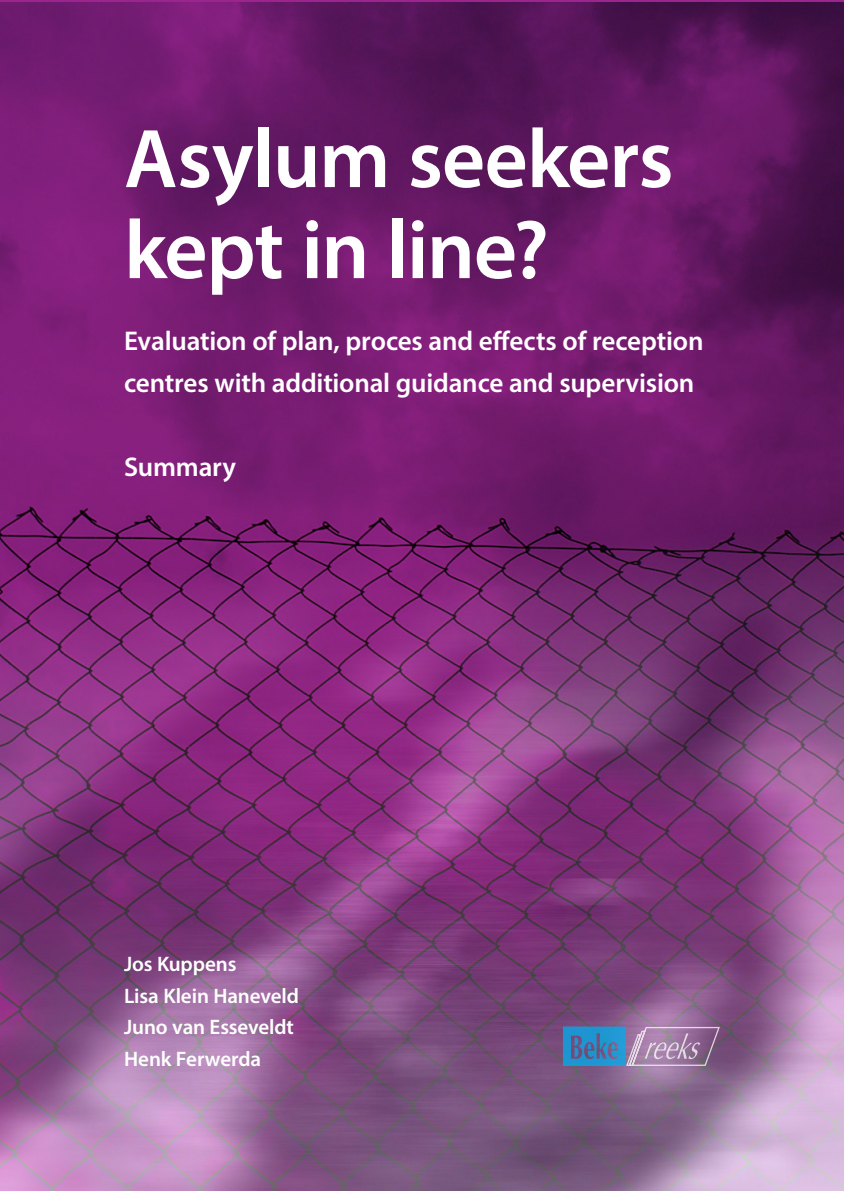
<style>
.page{position:relative;width:844px;height:1191px;background:#fff}
.page>*{position:absolute;margin:0;border:0;box-sizing:border-box;transform-origin:0 0}
.t1{font:600 84px "Myriad Pro";letter-spacing:-.015em;color:#fff}
.t2{font:600 27.12px "Myriad Pro";letter-spacing:-.005em;color:#fff}
.t3{font:600 21px "Myriad Pro";letter-spacing:-.005em;color:#fff}
</style>
<div class="page">
<svg style="left:0;top:0;width:843px;height:485px;background:#6c1969"></svg>
<img style="left:0;top:485px;width:843px;height:706px">
<svg style="left:562px;top:1026px;width:157px;height:40px;background:#7686b1"></svg>
<p class="t1" style="left:124px;top:105px;width:550px">Asylum seekers</p>
<p class="t1" style="left:124px;top:196px;width:426px">kept in line?</p>
<p class="t2" style="left:124px;top:323px;width:580px">Evaluation of plan, proces and effects of reception</p>
<p class="t2" style="left:124px;top:365px;width:571px">centres with additional guidance and supervision</p>
<p class="t2" style="left:124px;top:449px;width:113px">Summary</p>
<p class="t3" style="left:124px;top:951px;width:114px">Jos Kuppens</p>
<p class="t3" style="left:124px;top:982px;width:176px">Lisa Klein Haneveld</p>
<p class="t3" style="left:124px;top:1014px;width:171px">Juno van Esseveldt</p>
<p class="t3" style="left:124px;top:1045px;width:139px">Henk Ferwerda</p>
</div>
